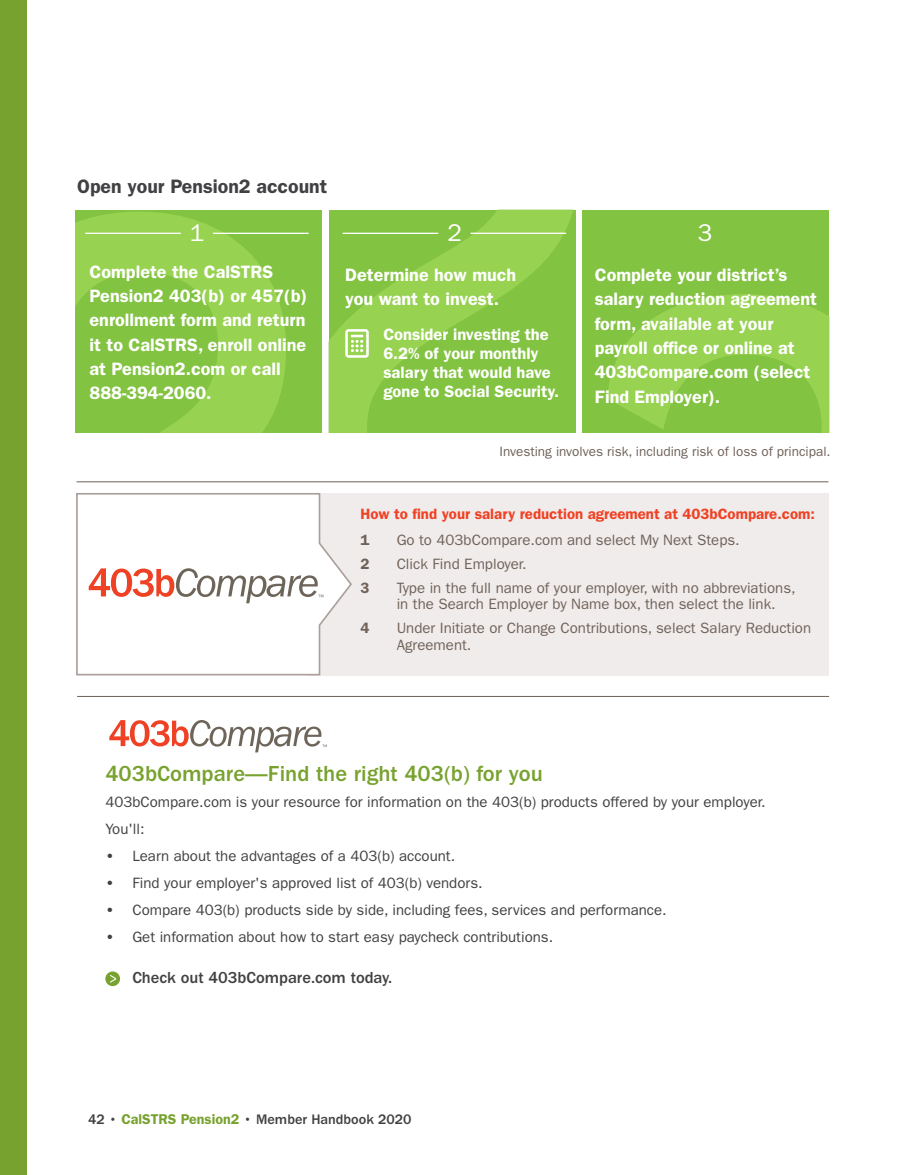
<style>
.page{position:relative;width:905px;height:1175px;background:#fff}
.page>*{position:absolute;margin:0;border:0;box-sizing:border-box;transform-origin:0 0}
.t1{font:24.3px "ITC Franklin Gothic Std";color:#fff}
.t2{font:500 22.5px "ITC Franklin Gothic Std";color:#78a22f}
.t3{font:600 19.5px "ITC Franklin Gothic Std";color:#414042}
.t4{font:600 18px/24.3px "ITC Franklin Gothic Std";color:#fff}
.t5{font:600 16.5px/18.9px "ITC Franklin Gothic Std";color:#fff}
.t6{font:500 16.5px "ITC Franklin Gothic Std";color:#414042}
.t7{font:15px "ITC Franklin Gothic Std";color:#414042}
.t8{font:15px/16.5px "ITC Franklin Gothic Std";color:#706259}
.t9{font:600 15px "ITC Franklin Gothic Std";color:#ef4124}
.t10{font:600 15px "ITC Franklin Gothic Std";color:#706259}
.t11{font:500 14.25px "ITC Franklin Gothic Std";color:#414042}
.t12{font:13.5px "ITC Franklin Gothic Std";color:#706259}
.t13{font:6.3px "ITC Franklin Gothic Std";color:#6e655a}
.s1{font-weight:600}
.s2{font-weight:600;color:#78a22f}
</style>
<div class="page">
<div style="left:0;top:0;width:27px;height:1174px;background:#78a22f"></div>
<div style="left:307px;top:493px;width:521px;height:182px;background:#efeceb"></div>
<svg style="left:329px;top:210px;width:246px;height:222px;background:#89c846"></svg>
<hr style="left:342px;top:233px;width:96px;height:1px;background:#fff">
<hr style="left:470px;top:233px;width:96px;height:1px;background:#fff">
<hr style="left:76px;top:481px;width:752px;height:1px;background:#706259">
<hr style="left:77px;top:696px;width:752px;height:1px;background:#706259">
<svg style="left:345px;top:329px;width:24px;height:29px"></svg>
<div style="left:75px;top:210px;width:247px;height:222px;background:#82c341"></div>
<svg style="left:75px;top:212px;width:211px;height:220px"></svg>
<hr style="left:85px;top:233px;width:96px;height:1px;background:#fff">
<hr style="left:213px;top:233px;width:95px;height:1px;background:#fff">
<div style="left:582px;top:210px;width:247px;height:222px;background:#82c341"></div>
<svg style="left:607px;top:294px;width:222px;height:138px"></svg>
<svg style="left:76px;top:493px;width:277px;height:183px"></svg>
<svg style="left:89px;top:568px;width:229px;height:35px"></svg>
<svg style="left:109px;top:720px;width:218px;height:32px"></svg>
<div style="left:105px;top:971px;width:15px;height:15px;background:#78a22f;border-radius:50%"></div>
<svg style="left:110px;top:974px;width:6px;height:9px"></svg>
<h3 class="t3" style="left:77px;top:175px;width:251px">Open your Pension2 account</h3>
<p class="t1" style="left:190px;top:218px;width:16px">1</p>
<p class="t4" style="left:90px;top:259px;width:219px">Complete the CalSTRS<br>Pension2 403(b) or 457(b) enrollment form and return it to CalSTRS, enroll online at Pension2.com or call<br>888-394-2060.</p>
<p class="t1" style="left:447px;top:218px;width:16px">2</p>
<p class="t4" style="left:345px;top:263px;width:172px">Determine how much you want to invest.</p>
<p class="t5" style="left:383px;top:325px;width:177px">Consider investing the<br>6.2% of your monthly salary that would have gone to Social Security.</p>
<p class="t1" style="left:697px;top:219px;width:16px">3</p>
<p class="t4" style="left:595px;top:263px;width:223px">Complete your district’s salary reduction agreement form, available at your payroll office or online at<br>403bCompare.com (select<br>Find Employer).</p>
<p class="t12" style="left:499px;top:443px;width:332px">Investing involves risk, including risk of loss of principal.</p>
<p class="t13" style="left:318px;top:593px;width:7px">™</p>
<p class="t9" style="left:360px;top:505px;width:456px">How to find your salary reduction agreement at 403bCompare.com:</p>
<p class="t10" style="left:360px;top:530px;width:10px">1</p>
<p class="t8" style="left:396px;top:531px;width:344px">Go to 403bCompare.com and select My Next Steps.</p>
<p class="t10" style="left:360px;top:554px;width:10px">2</p>
<p class="t8" style="left:396px;top:555px;width:132px">Click Find Employer.</p>
<p class="t10" style="left:360px;top:578px;width:10px">3</p>
<p class="t8" style="left:396px;top:579px;width:400px">Type in the full name of your employer, with no abbreviations, in the Search Employer by Name box, then select the link.</p>
<p class="t10" style="left:360px;top:619px;width:10px">4</p>
<p class="t8" style="left:396px;top:620px;width:416px">Under Initiate or Change Contributions, select Salary Reduction<br>Agreement.</p>
<h3 class="t2" style="left:105px;top:761px;width:439px">403bCompare—Find the right 403(b) for you</h3>
<p class="t7" style="left:105px;top:793px;width:661px">403bCompare.com is your resource for information on the 403(b) products offered by your employer.</p>
<p class="t7" style="left:105px;top:820px;width:41px">You'll:</p>
<p class="t7" style="left:105px;top:847px;width:351px"><span class="s1">•</span> Learn about the advantages of a 403(b) account.</p>
<p class="t7" style="left:105px;top:874px;width:379px"><span class="s1">•</span> Find your employer's approved list of 403(b) vendors.</p>
<p class="t7" style="left:105px;top:901px;width:563px"><span class="s1">•</span> Compare 403(b) products side by side, including fees, services and performance.</p>
<p class="t7" style="left:105px;top:928px;width:449px"><span class="s1">•</span> Get information about how to start easy paycheck contributions.</p>
<p class="t6" style="left:132px;top:968px;width:261px">Check out 403bCompare.com today.</p>
<p class="t11" style="left:88px;top:1111px;width:325px">42 • <span class="s2">CalSTRS Pension2</span> • Member Handbook 2020</p>
</div>
